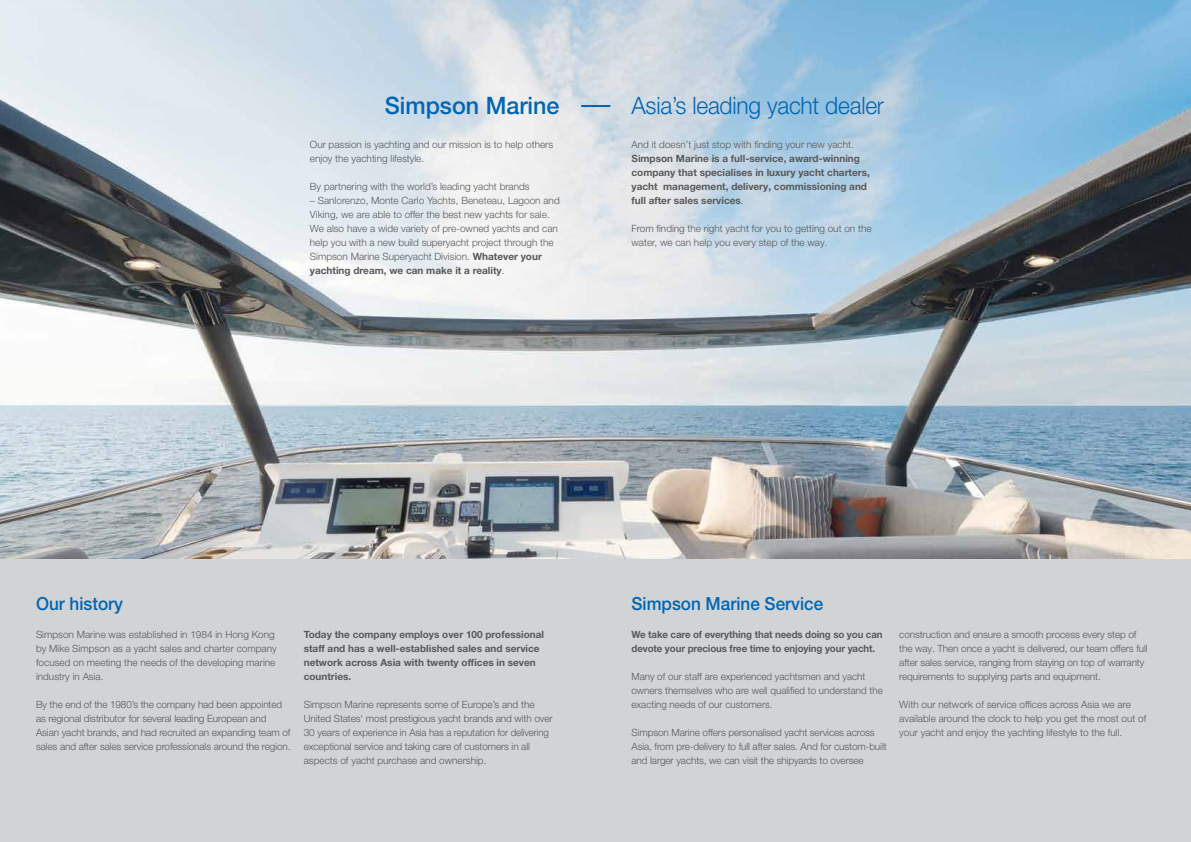
<style>
.page{position:relative;width:1191px;height:842px;background:#fff}
.page>*{position:absolute;margin:0;border:0;box-sizing:border-box;transform-origin:0 0}
.t1{font:300 24px "Helvetica Neue LT Pro";letter-spacing:-.01em;color:#0066b3;scale:.95 1}
.t2{font:500 24px "Helvetica Neue LT Pro";color:#0066b3}
.t3{font:500 18px "Helvetica Neue LT Pro";color:#0066b3;scale:.95 1}
.t4{font:300 10px/14px "Helvetica Neue LT Pro";color:#58595b}
.t5{font:700 10px/14px "Helvetica Neue LT Pro";color:#58595b}
.s1{font-weight:700}
.s2{font-weight:300}
</style>
<div class="page">
<div style="left:0;top:9px;width:1191px;height:833px;background:#d1d3d4"></div>
<img style="left:0;top:0;width:1191px;height:558px">
<hr style="left:581px;top:105px;width:29px;height:2px;background:#0066b3">
<h1 class="t2" style="left:385px;top:91px;width:176px">Simpson Marine</h1>
<p class="t4" style="left:310px;top:137px;width:245px">Our passion is yachting and our mission is to help others enjoy the yachting lifestyle.</p>
<p class="t4" style="left:310px;top:179px;width:221px">By partnering with the world’s leading yacht brands</p>
<p class="t4" style="left:310px;top:193px;width:251px">– Sanlorenzo, Monte Carlo Yachts, Beneteau, Lagoon and Viking, we are able to offer the best new yachts for sale.<br>We also have a wide variety of pre-owned yachts and can help you with a new build superyacht project through the Simpson Marine Superyacht Division. <span class="s1">Whatever your yachting dream, we can make it a reality</span>.</p>
<h1 class="t1" style="left:631px;top:91px;width:267px">Asia’s leading yacht dealer</h1>
<p class="t4" style="left:631px;top:137px;width:224px">And it doesn’t just stop with finding your new yacht.</p>
<p class="t5" style="left:631px;top:151px;width:240px">Simpson Marine is a full-service, award-winning company that specialises in luxury yacht charters, yacht management, delivery, commissioning and full after sales services<span class="s2">.</span></p>
<p class="t4" style="left:631px;top:221px;width:242px">From finding the right yacht for you to getting out on the water, we can help you every step of the way.</p>
<h2 class="t3" style="left:36px;top:593px;width:93px">Our history</h2>
<p class="t4" style="left:36px;top:627px;width:242px">Simpson Marine was established in 1984 in Hong Kong by Mike Simpson as a yacht sales and charter company focused on meeting the needs of the developing marine industry in Asia.</p>
<p class="t4" style="left:36px;top:697px;width:256px">By the end of the 1980’s the company had been appointed as regional distributor for several leading European and Asian yacht brands, and had recruited an expanding team of sales and after sales service professionals around the region.</p>
<p class="t5" style="left:304px;top:627px;width:242px">Today the company employs over 100 professional staff and has a well-established sales and service network across Asia with twenty offices in seven countries.</p>
<p class="t4" style="left:304px;top:697px;width:250px">Simpson Marine represents some of Europe’s and the United States‘ most prestigious yacht brands and with over 30 years of experience in Asia has a reputation for delivering exceptional service and taking care of customers in all aspects of yacht purchase and ownership.</p>
<h2 class="t3" style="left:631px;top:593px;width:203px">Simpson Marine Service</h2>
<p class="t5" style="left:631px;top:627px;width:253px">We take care of everything that needs doing so you can devote your precious free time to enjoying your yacht.</p>
<p class="t4" style="left:631px;top:669px;width:253px">Many of our staff are experienced yachtsmen and yacht owners themselves who are well qualified to understand the exacting needs of our customers.</p>
<p class="t4" style="left:631px;top:725px;width:257px">Simpson Marine offers personalised yacht services across<br>Asia, from pre-delivery to full after sales. And for custom-built and larger yachts, we can visit the shipyards to oversee</p>
<p class="t4" style="left:899px;top:627px;width:250px">construction and ensure a smooth process every step of the way. Then once a yacht is delivered, our team offers full after sales service, ranging from staying on top of warranty requirements to supplying parts and equipment.</p>
<p class="t4" style="left:899px;top:697px;width:248px">With our network of service offices across Asia we are available around the clock to help you get the most out of your yacht and enjoy the yachting lifestyle to the full.</p>
</div>
